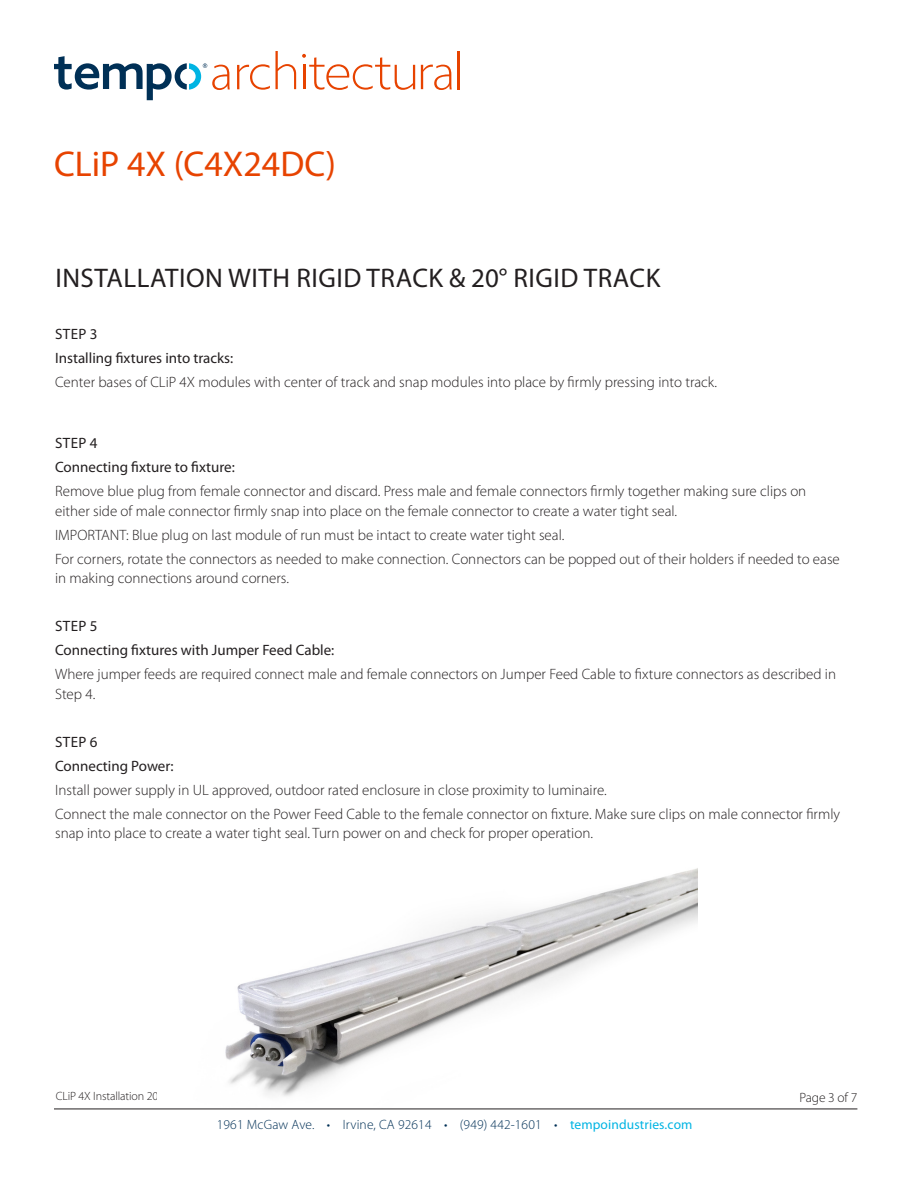
<style>
.page{position:relative;width:918px;height:1188px;background:#fff}
.page>*{position:absolute;margin:0;border:0;box-sizing:border-box;transform-origin:0 0}
.Head{font:36px "Myriad Pro";color:#e74300}
.Head-2{font:27px "Myriad Pro";letter-spacing:.02em;color:#231f20}
.t1{font:300 15px/19.5px "Myriad Pro";color:#231f20}
.t2{font:15px "Myriad Pro";color:#231f20}
.t3{font:300 13.5px "Myriad Pro";letter-spacing:.01em;color:#003056}
.t4{font:300 13.5px "Myriad Pro";letter-spacing:-.01em;color:#231f20}
.t5{font:300 12px "Myriad Pro";letter-spacing:-.01em;color:#231f20}
.s1{font-weight:400;color:#00b4e3}
</style>
<div class="page">
<hr style="left:54px;top:1109px;width:803px;height:1px;background:#231f20">
<hr style="left:458px;top:51px;width:2px;height:38px;background:#e74300">
<svg style="left:237px;top:51px;width:59px;height:39px"></svg>
<svg style="left:302px;top:54px;width:113px;height:36px"></svg>
<svg style="left:421px;top:65px;width:31px;height:25px"></svg>
<svg style="left:54px;top:56px;width:176px;height:44px"></svg>
<img style="left:225px;top:868px;width:473px;height:228px">
<p class="Head" style="left:54px;top:142px;width:284px">CLiP 4X (C4X24DC)</p>
<p class="Head-2" style="left:55px;top:261px;width:607px">INSTALLATION WITH RIGID TRACK &amp; 20° RIGID TRACK</p>
<p class="t2" style="left:55px;top:325px;width:44px">STEP 3</p>
<p class="t2" style="left:55px;top:349px;width:180px">Installing fixtures into tracks:</p>
<p class="t1" style="left:55px;top:372px;width:664px">Center bases of CLiP 4X modules with center of track and snap modules into place by firmly pressing into track.</p>
<p class="t2" style="left:55px;top:434px;width:44px">STEP 4</p>
<p class="t2" style="left:55px;top:458px;width:181px">Connecting fixture to fixture:</p>
<p class="t1" style="left:55px;top:481px;width:753px">Remove blue plug from female connector and discard. Press male and female connectors firmly together making sure clips on either side of male connector firmly snap into place on the female connector to create a water tight seal.</p>
<p class="t1" style="left:55px;top:525px;width:511px">IMPORTANT: Blue plug on last module of run must be intact to create water tight seal.</p>
<p class="t1" style="left:55px;top:549px;width:786px">For corners, rotate the connectors as needed to make connection. Connectors can be popped out of their holders if needed to ease in making connections around corners.</p>
<p class="t2" style="left:55px;top:617px;width:44px">STEP 5</p>
<p class="t2" style="left:55px;top:641px;width:281px">Connecting fixtures with Jumper Feed Cable:</p>
<p class="t1" style="left:55px;top:664px;width:783px">Where jumper feeds are required connect male and female connectors on Jumper Feed Cable to fixture connectors as described in<br>Step 4.</p>
<p class="t2" style="left:55px;top:732px;width:44px">STEP 6</p>
<p class="t2" style="left:55px;top:756px;width:120px">Connecting Power:</p>
<p class="t1" style="left:55px;top:780px;width:553px">Install power supply in UL approved, outdoor rated enclosure in close proximity to luminaire.</p>
<p class="t1" style="left:55px;top:804px;width:787px">Connect the male connector on the Power Feed Cable to the female connector on fixture. Make sure clips on male connector firmly snap into place to create a water tight seal. Turn power on and check for proper operation.</p>
<p class="t5" style="left:56px;top:1089px;width:138px">CLiP 4X Installation 20190604</p>
<p class="t4" style="left:800px;top:1089px;width:59px">Page 3 of 7</p>
<p class="t3" style="left:217px;top:1117px;width:477px">1961 McGaw Ave. • Irvine, CA 92614 • (949) 442-1601 • <span class="s1">tempoindustries.com</span></p>
</div>
